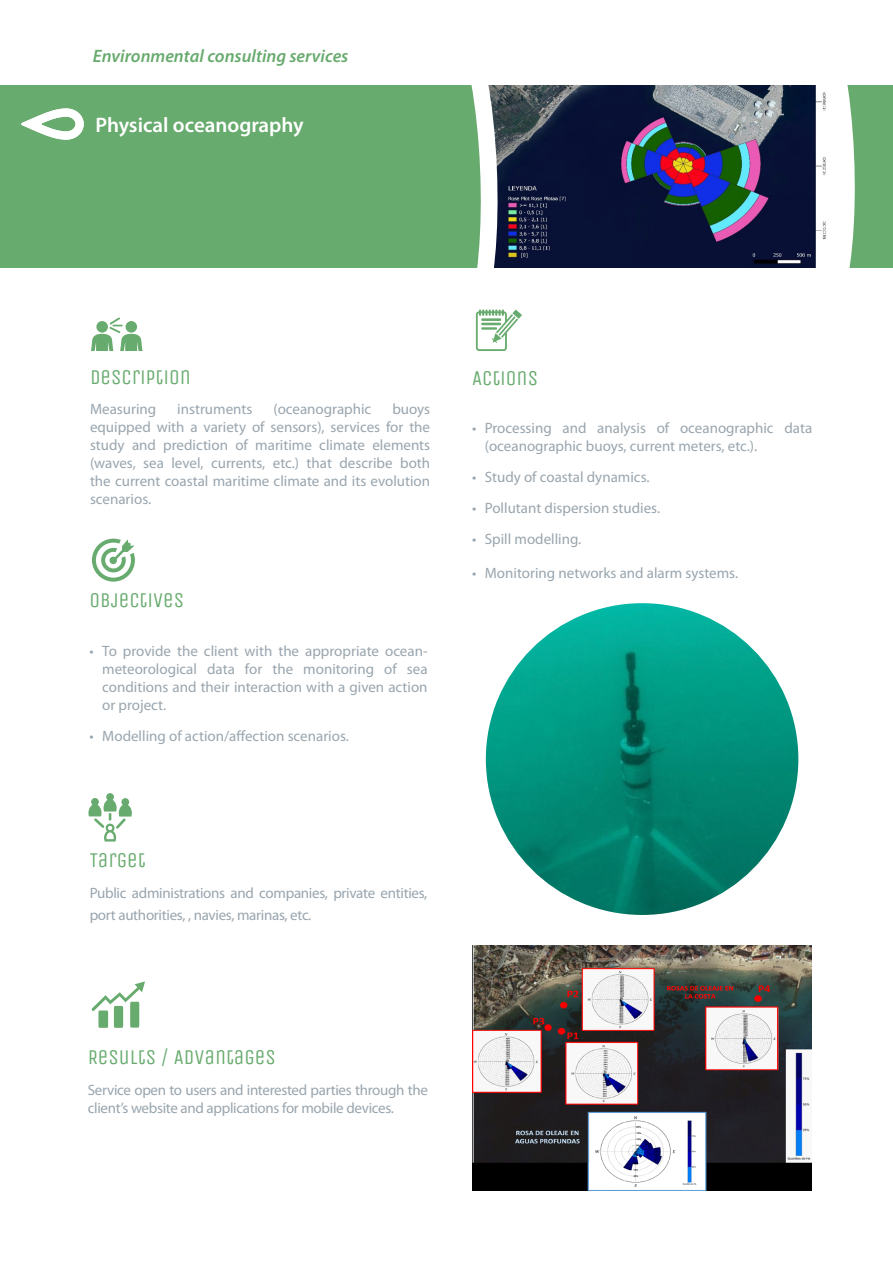
<style>
.page{position:relative;width:893px;height:1263px;background:#fff}
.page>*{position:absolute;margin:0;border:0;box-sizing:border-box;transform-origin:0 0}
.t1{font:21px "Unica One";color:#68ab6e}
.t2{font:600 21px "Myriad Pro";color:#fff}
.t3{font:italic 600 18px "Myriad Pro";color:#68ab6e}
.t4{font:15px/18px "Myriad Pro";color:#99a5ae;text-align:justify}
.t5{font:15px/21.6px "Myriad Pro";letter-spacing:-.02em;color:#99a5ae}
</style>
<div class="page">
<div style="left:0;top:85px;width:893px;height:182px;background:#68ab6e"></div>
<img style="left:522px;top:85px;width:226px;height:182px">
<svg style="left:748px;top:85px;width:118px;height:183px;background:#737b88"></svg>
<svg style="left:91px;top:317px;width:51px;height:34px"></svg>
<svg style="left:21px;top:108px;width:63px;height:32px"></svg>
<svg style="left:92px;top:538px;width:43px;height:44px"></svg>
<div style="left:106px;top:793px;width:8px;height:8px;background:#68ab6e;border-radius:50%"></div>
<svg style="left:88px;top:799px;width:44px;height:42px"></svg>
<svg style="left:92px;top:981px;width:53px;height:47px"></svg>
<svg style="left:391px;top:85px;width:131px;height:266px"></svg>
<img style="left:473px;top:945px;width:339px;height:245px">
<img style="left:486px;top:603px;width:312px;height:312px;border-radius:156px">
<p class="t3" style="left:93px;top:45px;width:257px">Environmental consulting services</p>
<h1 class="t2" style="left:95px;top:111px;width:210px">Physical oceanography</h1>
<h1 class="t1" style="left:90px;top:364px;width:102px">DESCRIPTION</h1>
<p class="t4" style="left:90px;top:400px;width:68px">Measuring</p>
<p class="t4" style="left:177px;top:400px;width:77px">instruments</p>
<p class="t4" style="left:273px;top:400px;width:99px">(oceanographic</p>
<p class="t4" style="left:90px;top:400px;width:342px;text-indent:302px">buoys equipped with a variety of sensors), services for the study and prediction of maritime climate elements (waves, sea level, currents, etc.) that describe both the current coastal maritime climate and its evolution scenarios.</p>
<h1 class="t1" style="left:90px;top:588px;width:96px">OBJECTIVES</h1>
<p class="t4" style="left:102px;top:642px;width:327px;text-indent:-13px">• To provide the client with the appropriate ocean&shy;meteorological data for the monitoring of sea conditions and their interaction with a given action or project.</p>
<p class="t4" style="left:90px;top:726px;width:261px">• Modelling of action/affection scenarios.</p>
<h1 class="t1" style="left:472px;top:365px;width:68px">ACTIONS</h1>
<p class="t4" style="left:485px;top:419px;width:329px;text-indent:-13px">• Processing and analysis of oceanographic data (oceanographic buoys, current meters, etc.).</p>
<p class="t4" style="left:472px;top:468px;width:179px">• Study of coastal dynamics.</p>
<p class="t4" style="left:472px;top:499px;width:190px">• Pollutant dispersion studies.</p>
<p class="t4" style="left:472px;top:529px;width:111px">• Spill modelling.</p>
<p class="t4" style="left:472px;top:564px;width:268px">• Monitoring networks and alarm systems.</p>
<h1 class="t1" style="left:90px;top:848px;width:57px">TARGET</h1>
<p class="t5" style="left:90px;top:882px;width:339px">Public administrations and companies, private entities, port authorities, , navies, marinas, etc.</p>
<h1 class="t1" style="left:88px;top:1045px;width:190px">RESULTS / ADVANTAGES</h1>
<p class="t5" style="left:88px;top:1080px;width:342px;line-height:18px">Service open to users and interested parties through the client’s website and applications for mobile devices.</p>
</div>
